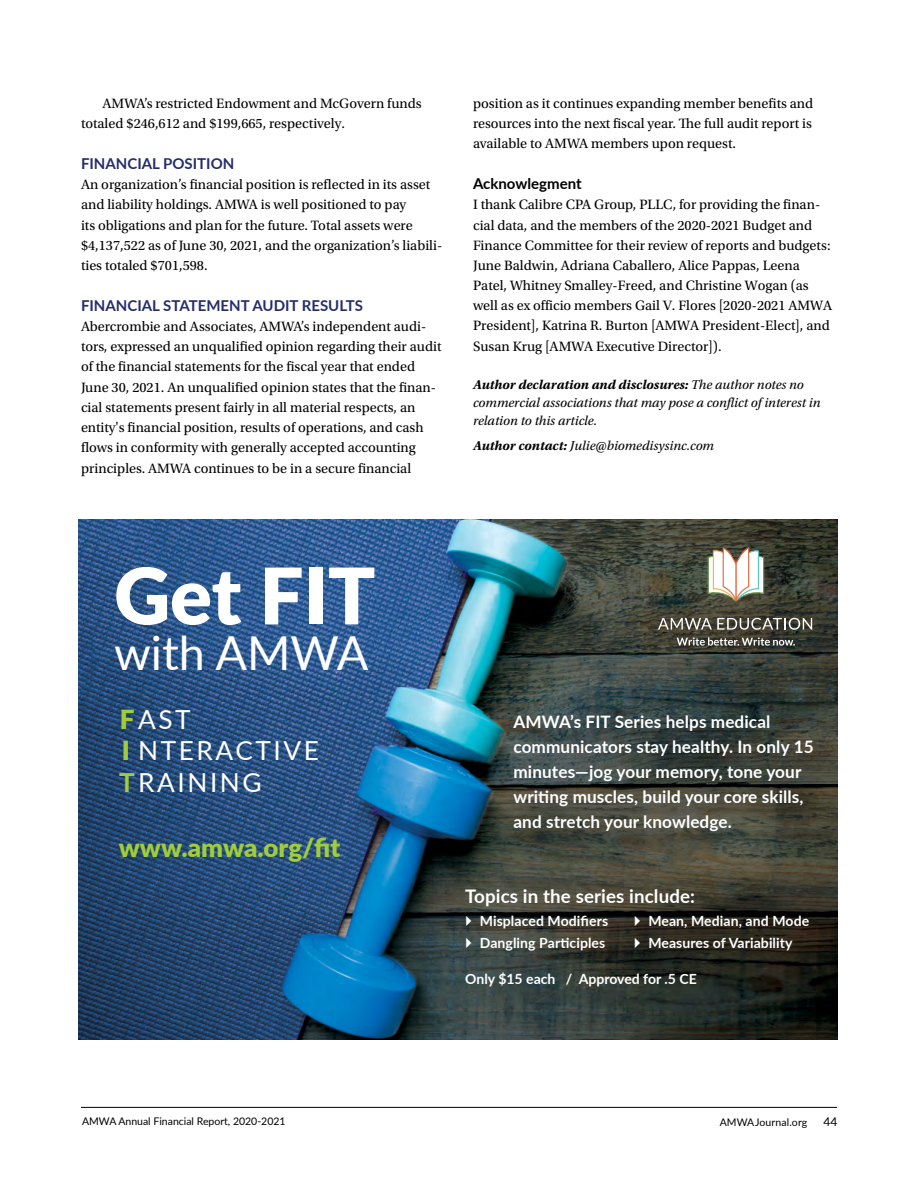
<style>
.page{position:relative;width:918px;height:1188px;background:#fff}
.page>*{position:absolute;margin:0;border:0;box-sizing:border-box;transform-origin:0 0}
.t1{font:900 78px "Lato";letter-spacing:-.005em;color:#fff}
.t2{font:46.8px "Lato";color:#fff}
.t3{font:26.25px/31.5px "Lato";letter-spacing:.1em;color:#fff}
.t4{font:900 25.8px "Lato";color:#a1cd3a}
.t5{font:700 18.75px "Lato";letter-spacing:.005em;color:#fff}
.t6{font:700 17.1px/25px "Lato";letter-spacing:.005em;color:#fff}
.t7{font:700 15px "Lato";color:#242d69}
.t8{font:700 15px "Lato";color:#000}
.t9{font:14.25px/20.2px "Utopia Std";color:#000}
.t10{font:700 14.1px "Lato";letter-spacing:.005em;color:#fff}
.t11{font:italic 13.5px/18px "Utopia Std";color:#000}
.t12{font:12px "Lato";color:#000}
.t13{font:10.5px "Lato";color:#000}
.s1{font-weight:700}
.s2{font-family:"Utopia Std Subh It";font-style:normal}
.s3{font-weight:900;color:#a1cd3a}
.s4{font-weight:700;color:#a1cd3a}
</style>
<div class="page">
<hr style="left:81px;top:1107px;width:756px;height:1px;background:#000">
<img style="left:78px;top:520px;width:759px;height:519px">
<img style="left:501px;top:700px;width:336px;height:179px">
<svg style="left:677px;top:637px;width:118px;height:9px"></svg>
<svg style="left:658px;top:618px;width:154px;height:12px"></svg>
<svg style="left:707px;top:546px;width:58px;height:62px"></svg>
<svg style="left:466px;top:916px;width:6px;height:10px"></svg>
<svg style="left:635px;top:916px;width:5px;height:10px"></svg>
<svg style="left:466px;top:938px;width:6px;height:10px"></svg>
<svg style="left:635px;top:938px;width:5px;height:10px"></svg>
<p class="t9" style="left:81px;top:94px;width:342px;text-indent:22px">AMWA’s restricted Endowment and McGovern funds totaled $246,612 and $199,665, respectively.</p>
<p class="t7" style="left:81px;top:152px;width:155px">FINANCIAL POSITION</p>
<p class="t9" style="left:81px;top:175px;width:363px">An organization’s financial position is reflected in its asset and liability holdings. AMWA is well positioned to pay<br>its obligations and plan for the future. Total assets were $4,137,522 as of June 30, 2021, and the organization’s liabili&shy;ties totaled $701,598.</p>
<p class="t7" style="left:81px;top:294px;width:284px">FINANCIAL STATEMENT AUDIT RESULTS</p>
<p class="t9" style="left:81px;top:316px;width:362px">Abercrombie and Associates, AMWA’s independent audi&shy;tors, expressed an unqualified opinion regarding their audit of the financial statements for the fiscal year that ended June 30, 2021. An unqualified opinion states that the finan&shy;cial statements present fairly in all material respects, an entity's financial position, results of operations, and cash flows in conformity with generally accepted accounting principles. AMWA continues to be in a secure financial</p>
<p class="t9" style="left:473px;top:94px;width:342px;text-align:justify">position as it continues expanding member benefits and resources into the next fiscal year. The full audit report is available to AMWA members upon request.</p>
<p class="t8" style="left:473px;top:173px;width:110px">Acknowlegment</p>
<p class="t9" style="left:473px;top:195px;width:361px">I thank Calibre CPA Group, PLLC, for providing the finan&shy;cial data, and the members of the 2020-2021 Budget and Finance Committee for their review of reports and budgets:<br>June Baldwin, Adriana Caballero, Alice Pappas, Leena Patel, Whitney Smalley-Freed, and Christine Wogan (as well as ex officio members Gail V. Flores [2020-2021 AMWA President], Katrina R. Burton [AMWA President-Elect], and Susan Krug [AMWA Executive Director]).</p>
<p class="t11" style="left:473px;top:376px;width:349px"><span class="s1">Author declaration and disclosures:</span> The author note<span class="s2">s</span> no commercial associations that may pose a conflict of interest in relation to this article.</p>
<p class="t11" style="left:473px;top:436px;width:243px"><span class="s1">Author contact:</span> Julie@biomedisysinc.com</p>
<h1 class="t1" style="left:114px;top:537px;width:263px">Get FIT</h1>
<h2 class="t2" style="left:114px;top:619px;width:256px">with AMWA</h2>
<h3 class="t3" style="left:119px;top:702px;width:201px"><span class="s3">F</span>AST<br><span class="s3">I</span> NTERACTIVE<br><span class="s4">T</span>RAINING</h3>
<p class="t6" style="left:513px;top:708px;width:302px">AMWA’s FIT Series helps medical communicators stay healthy. In only 15 minutes—jog your memory, tone your writing muscles, build your core skills, and stretch your knowledge.</p>
<h3 class="t4" style="left:119px;top:828px;width:223px">www.amwa.org/fit</h3>
<h3 class="t5" style="left:465px;top:882px;width:231px">Topics in the series include:</h3>
<p class="t10" style="left:480px;top:911px;width:130px">Misplaced Modifiers</p>
<p class="t10" style="left:648px;top:911px;width:162px">Mean, Median, and Mode</p>
<p class="t10" style="left:480px;top:933px;width:127px">Dangling Participles</p>
<p class="t10" style="left:648px;top:933px;width:146px">Measures of Variability</p>
<p class="t10" style="left:465px;top:968px;width:233px">Only $15 each / Approved for .5 CE</p>
<p class="t13" style="left:82px;top:1114px;width:205px">AMWA Annual Financial Report, 2020-2021</p>
<p class="t13" style="left:720px;top:1114px;width:89px">AMWAJournal.org</p>
<p class="t12" style="left:823px;top:1113px;width:16px">44</p>
</div>
